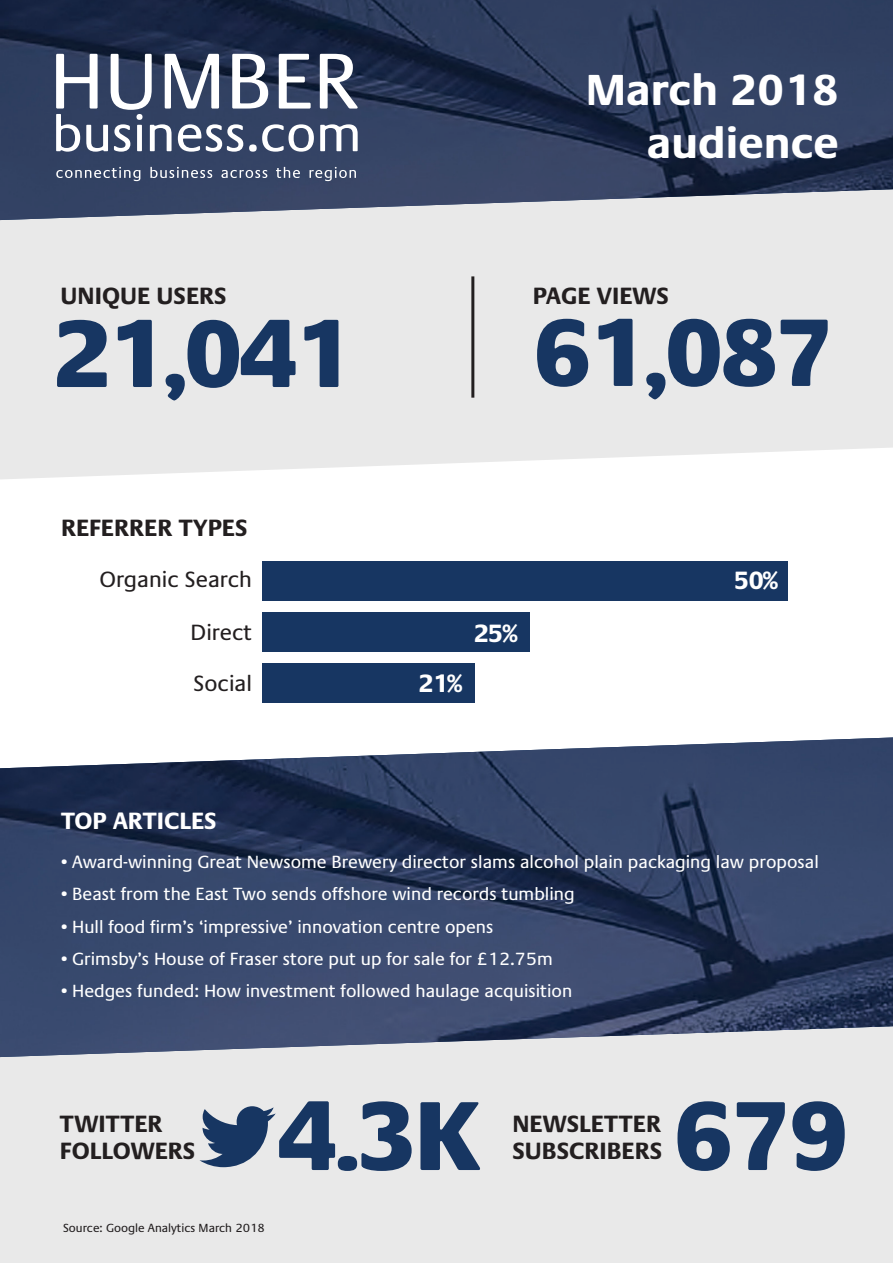
<style>
.page{position:relative;width:893px;height:1263px;background:#fff}
.page>*{position:absolute;margin:0;border:0;box-sizing:border-box;transform-origin:0 0}
.t1{font:800 99.75px "Praxis LT Pro";color:#173662}
.t2{font:800 97.5px "Praxis LT Pro";letter-spacing:-.05em;color:#173662}
.t3{font:700 44.25px "Praxis LT Pro";color:#fff}
.t4{font:700 25.5px "Praxis LT Pro";color:#fff}
.t5{font:700 24px "Praxis LT Pro";color:#231f20}
.t6{font:700 24px "Praxis LT Pro";color:#fff}
.t7{font:22.5px "Praxis LT Pro";color:#231f20}
.t8{font:18px "Praxis LT Pro";color:#fff}
.t9{font:12px "Praxis LT Pro";color:#231f20}
</style>
<div class="page">
<div style="left:0;top:220px;width:893px;height:259px;background:#e9e9e9"></div>
<div style="left:0;top:1057px;width:893px;height:206px;background:#e9e9e9"></div>
<svg style="left:0;top:737px;width:893px;height:320px;background:#435171"></svg>
<div style="left:262px;top:561px;width:526px;height:40px;background:#173662"></div>
<div style="left:262px;top:613px;width:268px;height:39px;background:#173662"></div>
<div style="left:262px;top:663px;width:213px;height:40px;background:#173662"></div>
<svg style="left:0;top:0;width:893px;height:220px;background:#3a4764"></svg>
<svg style="left:56px;top:54px;width:302px;height:98px"></svg>
<svg style="left:56px;top:167px;width:84px;height:14px"></svg>
<svg style="left:150px;top:167px;width:62px;height:11px"></svg>
<svg style="left:221px;top:170px;width:46px;height:8px"></svg>
<svg style="left:276px;top:167px;width:24px;height:11px"></svg>
<svg style="left:310px;top:167px;width:46px;height:14px"></svg>
<hr style="left:471px;top:276px;width:3px;height:122px;background:#231f20">
<svg style="left:199px;top:1106px;width:77px;height:61px;background:#6c7f99"></svg>
<p class="t5" style="left:61px;top:282px;width:168px">UNIQUE USERS</p>
<p class="t3" style="left:586px;top:64px;width:255px">March 2018</p>
<p class="t3" style="left:647px;top:117px;width:194px">audience</p>
<p class="t5" style="left:533px;top:282px;width:138px">PAGE VIEWS</p>
<p class="t2" style="left:52px;top:295px;width:303px">21,041</p>
<p class="t2" style="left:533px;top:294px;width:303px">61,087</p>
<p class="t5" style="left:61px;top:514px;width:188px">REFERRER TYPES</p>
<p class="t7" style="left:99px;top:566px;width:154px">Organic Search</p>
<p class="t7" style="left:191px;top:619px;width:63px">Direct</p>
<p class="t7" style="left:194px;top:670px;width:60px">Social</p>
<p class="t4" style="left:418px;top:668px;width:46px">21%</p>
<p class="t4" style="left:474px;top:618px;width:46px">25%</p>
<p class="t4" style="left:734px;top:565px;width:46px">50%</p>
<p class="t6" style="left:61px;top:806px;width:157px">TOP ARTICLES</p>
<p class="t8" style="left:61px;top:851px;width:759px">• Award-winning Great Newsome Brewery director slams alcohol plain packaging law proposal</p>
<p class="t8" style="left:61px;top:884px;width:515px">• Beast from the East Two sends offshore wind records tumbling</p>
<p class="t8" style="left:61px;top:916px;width:434px">• Hull food firm’s ‘impressive’ innovation centre opens</p>
<p class="t8" style="left:61px;top:948px;width:493px">• Grimsby’s House of Fraser store put up for sale for £12.75m</p>
<p class="t8" style="left:61px;top:980px;width:513px">• Hedges funded: How investment followed haulage acquisition</p>
<p class="t5" style="left:60px;top:1109px;width:104px">TWITTER</p>
<p class="t5" style="left:60px;top:1136px;width:137px">FOLLOWERS</p>
<p class="t1" style="left:277px;top:1076px;width:205px">4.3K</p>
<p class="t9" style="left:63px;top:1221px;width:203px">Source: Google Analytics March 2018</p>
<p class="t5" style="left:512px;top:1109px;width:150px">NEWSLETTER</p>
<p class="t5" style="left:512px;top:1136px;width:151px">SUBSCRIBERS</p>
<p class="t1" style="left:673px;top:1076px;width:178px">679</p>
</div>
